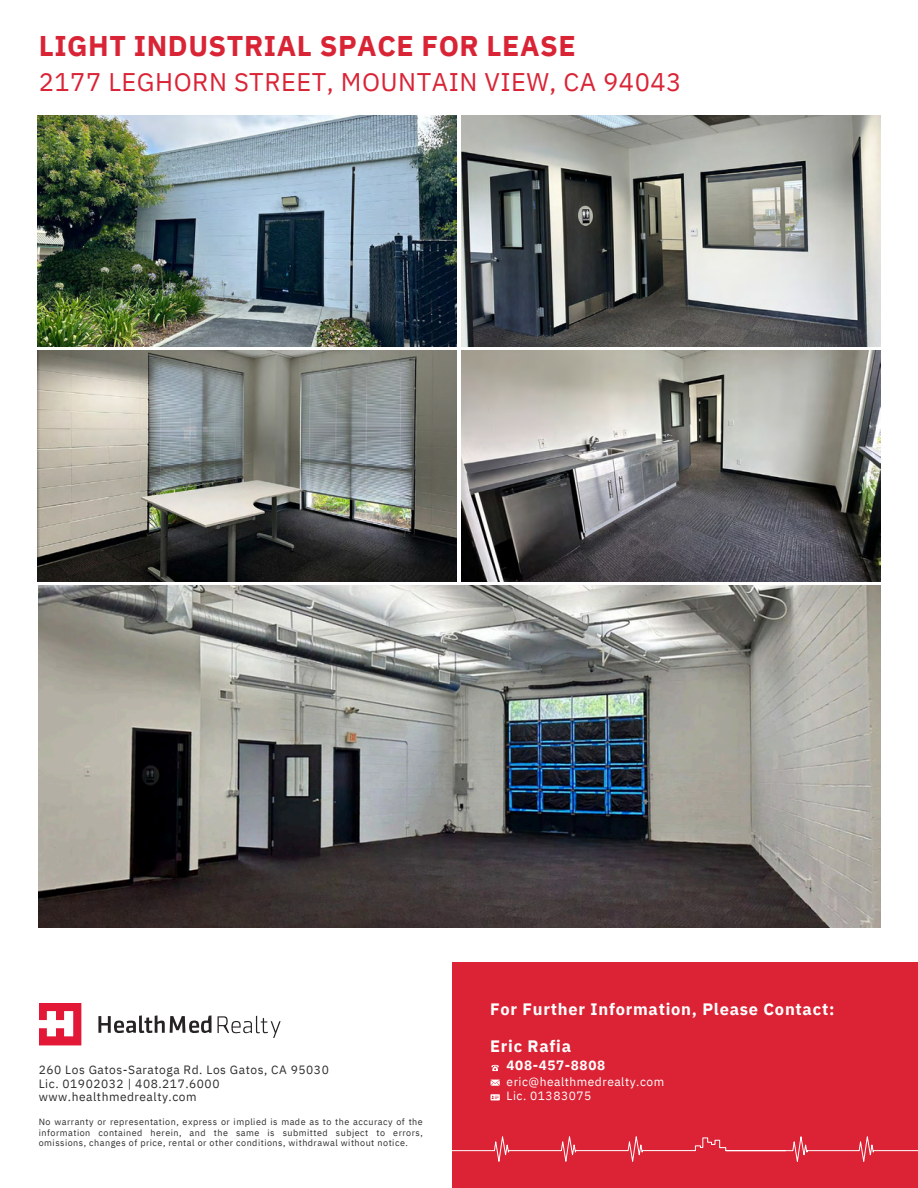
<style>
.page{position:relative;width:918px;height:1188px;background:#fff}
.page>*{position:absolute;margin:0;border:0;box-sizing:border-box;transform-origin:0 0}
.t1{font:700 28.5px "IBM Plex Sans";letter-spacing:.02em;color:#d92436}
.t2{font:25.5px "IBM Plex Sans";letter-spacing:.02em;color:#d92436}
.t3{font:700 16.5px "IBM Plex Sans";letter-spacing:.045em;color:#fff}
.t4{font:700 13.5px "IBM Plex Sans";letter-spacing:.045em;color:#fff}
.t5{font:12px/13.5px "IBM Plex Sans";letter-spacing:.045em;color:#2e2d2d}
.t6{font:12px/13.5px "IBM Plex Sans";letter-spacing:.04em;color:#fff}
.t7{font:9px/10.2px "IBM Plex Sans";letter-spacing:.055em;color:#2e2d2d;text-align:justify}
</style>
<div class="page">
<svg style="left:39px;top:1003px;width:42px;height:42px"></svg>
<svg style="left:98px;top:1015px;width:183px;height:23px"></svg>
<div style="left:452px;top:962px;width:466px;height:226px;background:#db2335"></div>
<svg style="left:452px;top:1136px;width:466px;height:26px"></svg>
<svg style="left:491px;top:1094px;width:9px;height:6px"></svg>
<svg style="left:491px;top:1080px;width:9px;height:6px"></svg>
<svg style="left:491px;top:1065px;width:8px;height:6px"></svg>
<img style="left:38px;top:116px;width:418px;height:230px">
<img style="left:462px;top:116px;width:418px;height:230px">
<img style="left:38px;top:351px;width:418px;height:230px">
<img style="left:39px;top:586px;width:841px;height:342px">
<img style="left:462px;top:351px;width:418px;height:230px">
<h2 class="t1" style="left:39px;top:27px;width:539px">LIGHT INDUSTRIAL SPACE FOR LEASE</h2>
<h2 class="t2" style="left:39px;top:65px;width:644px">2177 LEGHORN STREET, MOUNTAIN VIEW, CA 94043</h2>
<p class="t5" style="left:39px;top:1063px;width:292px">260 Los Gatos-Saratoga Rd. Los Gatos, CA 95030<br>Lic. 01902032 | 408.217.6000 www.healthmedrealty.com</p>
<p class="t7" style="left:39px;top:1117px;width:386px">No warranty or representation, express or implied is made as to the accuracy of the information contained herein, and the same is submitted subject to errors, omissions, changes of price, rental or other conditions, withdrawal without notice.</p>
<p class="t3" style="left:490px;top:998px;width:346px">For Further Information, Please Contact:</p>
<p class="t3" style="left:490px;top:1035px;width:83px">Eric Rafia</p>
<p class="t4" style="left:507px;top:1057px;width:100px">408-457-8808</p>
<h4 class="t6" style="left:507px;top:1075px;width:159px">eric@healthmedrealty.com<br>Lic. 01383075</h4>
</div>
